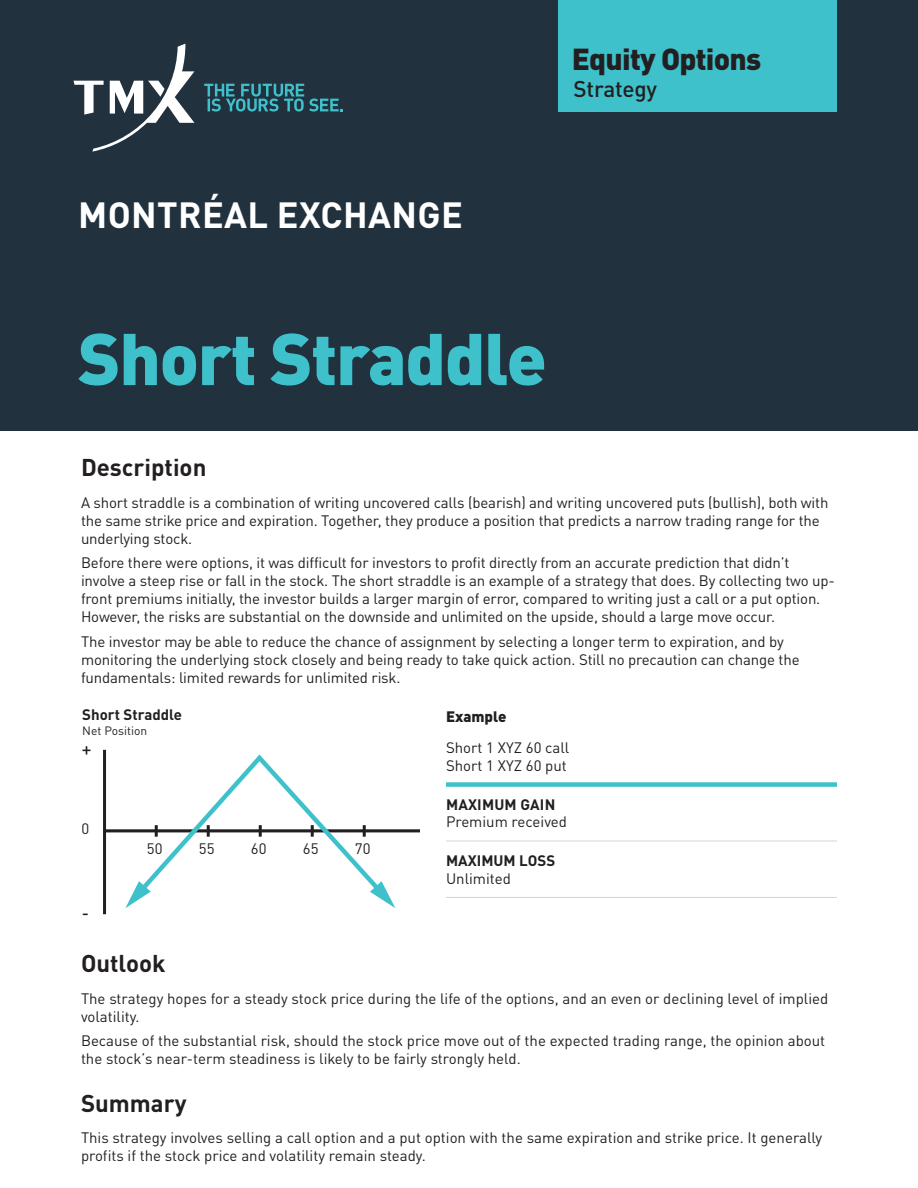
<style>
.page{position:relative;width:918px;height:1188px;background:#fff}
.page>*{position:absolute;margin:0;border:0;box-sizing:border-box;transform-origin:0 0}
.t1{font:900 72px "DIN Pro";letter-spacing:-.02em;color:#3ec1cb}
.t2{font:700 36px "DIN Pro";letter-spacing:.01em;color:#fff}
.t3{font:900 30px "DIN Pro";letter-spacing:-.025em;color:#231f20}
.Pages_-_Text{font:700 24px "DIN Pro";color:#231f20}
.Pages_-_Subtitle_Niv{font:700 24px "DIN Pro";color:#231f20}
.t4{font:500 22.5px "DIN Pro";letter-spacing:-.01em;color:#231f20}
.t5{font:500 19.5px "Profile";color:#231f20}
.Pages_-_Text-2{font:15px/18px "DIN Pro";letter-spacing:-.01em;color:#231f20}
.Pages_-_Text-3{font:700 15px/17.5px "DIN Pro";color:#231f20}
.GRAPH_-_Title{font:900 15px "DIN Pro";color:#231f20}
.t6{font:12px "DIN Pro";color:#231f20}
.s1{font-weight:700}
.s2{font-weight:400}
</style>
<div class="page">
<hr style="left:446px;top:841px;width:391px;height:1px;background:#cbd6dd">
<hr style="left:446px;top:897px;width:391px;height:1px;background:#cbd6dd">
<div style="left:446px;top:782px;width:391px;height:5px;background:#3ec1cb"></div>
<hr style="left:103px;top:750px;width:3px;height:164px;background:#231f20">
<hr style="left:105px;top:829px;width:314px;height:3px;background:#231f20">
<svg style="left:125px;top:754px;width:270px;height:154px"></svg>
<div style="left:0;top:0;width:918px;height:431px;background:#21313e"></div>
<svg style="left:204px;top:84px;width:139px;height:28px"></svg>
<svg style="left:74px;top:44px;width:120px;height:108px"></svg>
<div style="left:559px;top:0;width:278px;height:111px;background:#3ec1cb"></div>
<p class="t2" style="left:78px;top:186px;width:386px">MONTRÉAL EXCHANGE</p>
<p class="t3" style="left:572px;top:35px;width:191px">Equity Options</p>
<p class="t4" style="left:574px;top:72px;width:85px">Strategy</p>
<p class="t1" style="left:78px;top:301px;width:470px">Short Straddle</p>
<p class="Pages_-_Subtitle_Niv" style="left:81px;top:449px;width:127px">Description</p>
<p class="Pages_-_Text-2" style="left:81px;top:492px;width:749px">A short straddle is a combination of writing uncovered calls (bearish) and writing uncovered puts (bullish), both with the same strike price and expiration. Together, they produce a position that predicts a narrow trading range for the underlying stock.</p>
<p class="Pages_-_Text-2" style="left:81px;top:553px;width:756px">Before there were options, it was difficult for investors to profit directly from an accurate prediction that didn’t involve a steep rise or fall in the stock. The short straddle is an example of a strategy that does. By collecting two up&shy;front premiums initially, the investor builds a larger margin of error, compared to writing just a call or a put option.<br>However, the risks are substantial on the downside and unlimited on the upside, should a large move occur.</p>
<p class="Pages_-_Text-2" style="left:81px;top:632px;width:720px">The investor may be able to reduce the chance of assignment by selecting a longer term to expiration, and by monitoring the underlying stock closely and being ready to take quick action. Still no precaution can change the fundamentals: limited rewards for unlimited risk.</p>
<p class="GRAPH_-_Title" style="left:446px;top:704px;width:62px">Example</p>
<p class="Pages_-_Text-2" style="left:446px;top:738px;width:125px">Short 1 XYZ 60 call</p>
<p class="Pages_-_Text-2" style="left:446px;top:756px;width:122px">Short 1 XYZ 60 put</p>
<p class="Pages_-_Text-2" style="left:446px;top:794px;width:122px;line-height:17.5px"><span class="s1">MAXIMUM GAIN<br></span>Premium received</p>
<p class="Pages_-_Text-3" style="left:446px;top:851px;width:111px">MAXIMUM LOSS<br><span class="s2">Unlimited</span></p>
<p class="Pages_-_Text-3" style="left:82px;top:705px;width:101px">Short Straddle</p>
<p class="t6" style="left:82px;top:721px;width:67px">Net Position</p>
<p class="t5" style="left:82px;top:739px;width:11px">+</p>
<p class="Pages_-_Text-2" style="left:82px;top:819px;width:9px">0</p>
<p class="Pages_-_Text-2" style="left:147px;top:839px;width:17px">50</p>
<p class="Pages_-_Text-2" style="left:199px;top:839px;width:17px">55</p>
<p class="Pages_-_Text-2" style="left:251px;top:839px;width:17px">60</p>
<p class="Pages_-_Text-2" style="left:303px;top:839px;width:17px">65</p>
<p class="Pages_-_Text-2" style="left:355px;top:839px;width:17px">70</p>
<p class="t5" style="left:82px;top:904px;width:8px">-</p>
<p class="Pages_-_Text" style="left:81px;top:945px;width:86px">Outlook</p>
<p class="Pages_-_Text-2" style="left:81px;top:988px;width:749px">The strategy hopes for a steady stock price during the life of the options, and an even or declining level of implied volatility.</p>
<p class="Pages_-_Text-2" style="left:81px;top:1031px;width:746px">Because of the substantial risk, should the stock price move out of the expected trading range, the opinion about the stock’s near-term steadiness is likely to be fairly strongly held.</p>
<p class="Pages_-_Text" style="left:81px;top:1084px;width:107px">Summary</p>
<p class="Pages_-_Text-2" style="left:81px;top:1128px;width:743px">This strategy involves selling a call option and a put option with the same expiration and strike price. It generally profits if the stock price and volatility remain steady.</p>
</div>
